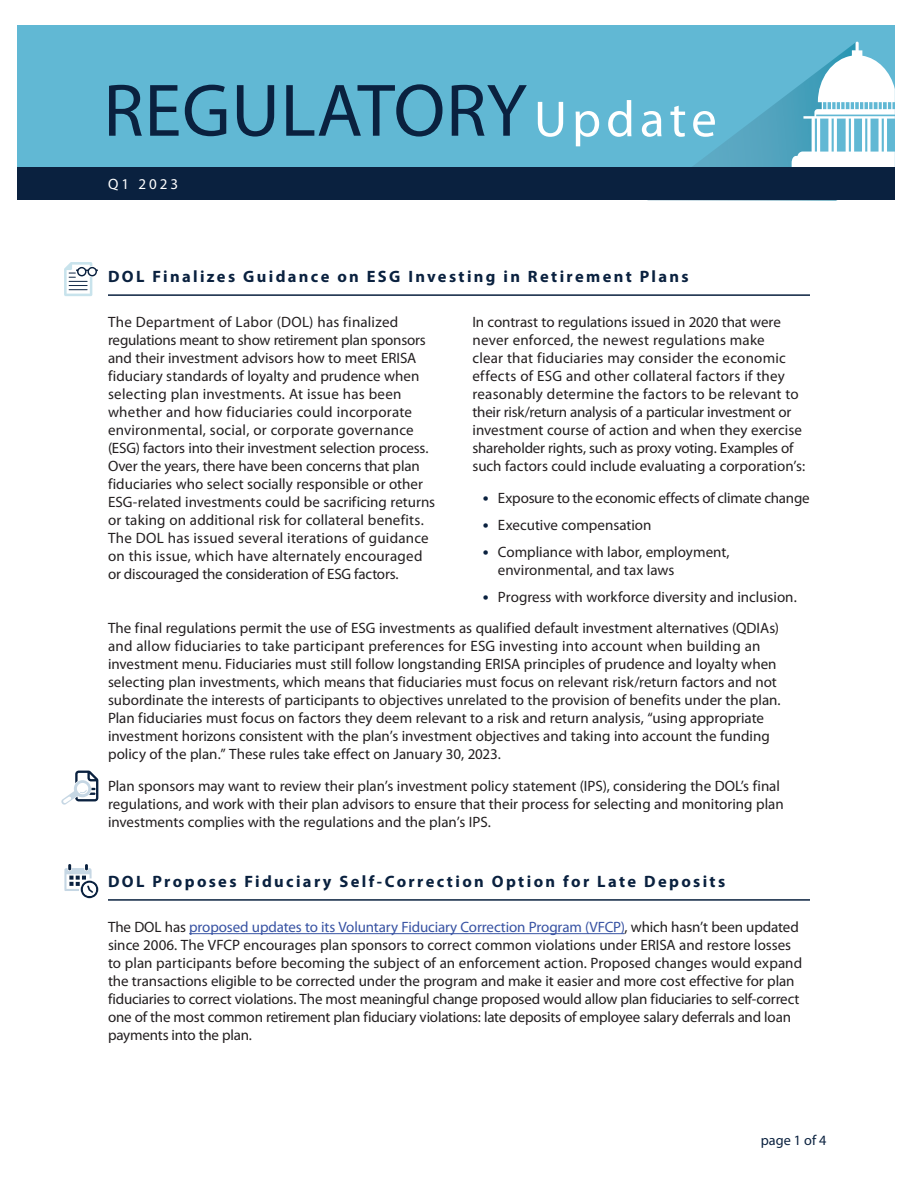
<style>
.page{position:relative;width:918px;height:1188px;background:#fff}
.page>*{position:absolute;margin:0;border:0;box-sizing:border-box;transform-origin:0 0}
.t1{font:75px "Myriad Pro";letter-spacing:.01em;color:#0a213f}
.t2{font:700 16.5px "Myriad Pro";letter-spacing:.14em;color:#0a213f}
.t3{font:15px/18px "Myriad Pro";color:#231f20}
.t4{font:15px "Myriad Pro";letter-spacing:.2em;color:#fff}
.t5{font:14.25px "Myriad Pro";color:#0a213f}
.s1{font-size:51px;color:#fff}
.s2{font-size:21px;color:#0a213f}
.s3{color:#3853a3}
</style>
<div class="page">
<div style="left:17px;top:26px;width:878px;height:174px;background:#61b8d4"></div>
<svg style="left:693px;top:91px;width:99px;height:76px"></svg>
<svg style="left:792px;top:42px;width:103px;height:125px"></svg>
<div style="left:17px;top:167px;width:878px;height:33px;background:#0a213f"></div>
<hr style="left:108px;top:294px;width:702px;height:2px;background:#0a213f">
<hr style="left:108px;top:899px;width:702px;height:2px;background:#0a213f">
<hr style="left:189px;top:933px;width:436px;height:1px;background:#3853a3">
<svg style="left:64px;top:262px;width:34px;height:34px"></svg>
<svg style="left:61px;top:771px;width:37px;height:34px"></svg>
<svg style="left:64px;top:864px;width:34px;height:34px"></svg>
<h1 class="t1" style="left:103px;top:64px;width:615px">REGULATORY<span class="s1">Update</span></h1>
<p class="t4" style="left:108px;top:175px;width:72px">Q1 2023</p>
<p class="t2" style="left:108px;top:266px;width:582px">DOL Finalizes Guidance on ESG Investing in Retirement Plans</p>
<p class="t3" style="left:108px;top:313px;width:329px">The Department of Labor (DOL) has finalized regulations meant to show retirement plan sponsors and their investment advisors how to meet ERISA fiduciary standards of loyalty and prudence when selecting plan investments. At issue has been whether and how fiduciaries could incorporate environmental, social, or corporate governance (ESG) factors into their investment selection process.<br>Over the years, there have been concerns that plan fiduciaries who select socially responsible or other ESG-related investments could be sacrificing returns or taking on additional risk for collateral benefits.<br>The DOL has issued several iterations of guidance on this issue, which have alternately encouraged or discouraged the consideration of ESG factors.</p>
<p class="t3" style="left:472px;top:313px;width:334px">In contrast to regulations issued in 2020 that were never enforced, the newest regulations make<br>clear that fiduciaries may consider the economic effects of ESG and other collateral factors if they reasonably determine the factors to be relevant to their risk/return analysis of a particular investment or investment course of action and when they exercise shareholder rights, such as proxy voting. Examples of such factors could include evaluating a corporation’s:</p>
<p class="t3" style="left:483px;top:489px;width:328px"><span class="s2">•</span> Exposure to the economic effects of climate change</p>
<p class="t3" style="left:483px;top:516px;width:170px"><span class="s2">•</span> Executive compensation</p>
<p class="t3" style="left:498px;top:543px;width:233px;text-indent:-15px"><span class="s2">•</span> Compliance with labor, employment, environmental, and tax laws</p>
<p class="t3" style="left:108px;top:581px;width:690px;line-height:31.5px;text-indent:375px"><span class="s2">•</span> Progress with workforce diversity and inclusion.<br>The final regulations permit the use of ESG investments as qualified default investment alternatives (QDIAs)</p>
<p class="t3" style="left:108px;top:637px;width:674px">and allow fiduciaries to take participant preferences for ESG investing into account when building an investment menu. Fiduciaries must still follow longstanding ERISA principles of prudence and loyalty when selecting plan investments, which means that fiduciaries must focus on relevant risk/return factors and not subordinate the interests of participants to objectives unrelated to the provision of benefits under the plan.<br>Plan fiduciaries must focus on factors they deem relevant to a risk and return analysis, “using appropriate investment horizons consistent with the plan’s investment objectives and taking into account the funding policy of the plan.” These rules take effect on January 30, 2023.</p>
<p class="t3" style="left:108px;top:777px;width:677px">Plan sponsors may want to review their plan’s investment policy statement (IPS), considering the DOL’s final regulations, and work with their plan advisors to ensure that their process for selecting and monitoring plan investments complies with the regulations and the plan’s IPS.</p>
<p class="t2" style="left:108px;top:871px;width:619px">DOL Proposes Fiduciary Self-Correction Option for Late Deposits</p>
<p class="t3" style="left:108px;top:918px;width:696px">The DOL has <span class="s3">proposed updates to its Voluntary Fiduciary Correction Program (VFCP)</span>, which hasn’t been updated since 2006. The VFCP encourages plan sponsors to correct common violations under ERISA and restore losses to plan participants before becoming the subject of an enforcement action. Proposed changes would expand the transactions eligible to be corrected under the program and make it easier and more cost effective for plan fiduciaries to correct violations. The most meaningful change proposed would allow plan fiduciaries to self-correct one of the most common retirement plan fiduciary violations: late deposits of employee salary deferrals and loan payments into the plan.</p>
<p class="t5" style="left:761px;top:1131px;width:67px">page 1 of 4</p>
</div>
